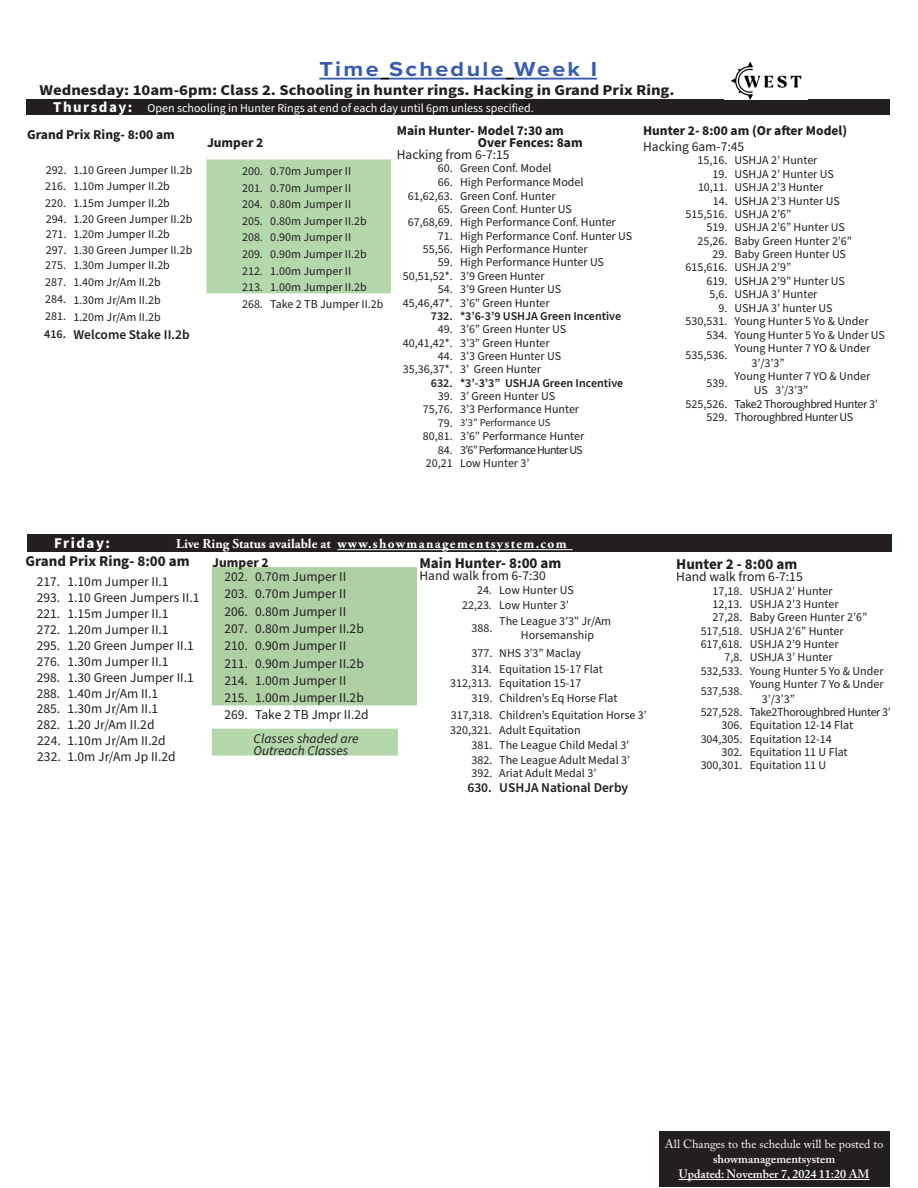
<style>
.page{position:relative;width:918px;height:1188px;background:#fff}
.page>*{position:absolute;margin:0;border:0;box-sizing:border-box;transform-origin:0 0}
.t1{font:700 21px "Proxima Nova";letter-spacing:.1em;color:#365caf;scale:1.11 1}
.t2{font:700 15px "Source Sans Pro";color:#231f20;scale:1.11 1}
.t3{font:700 15px "Source Sans Pro";color:#231f20}
.t4{font:700 15px "Source Sans Pro";color:#fff}
.t5{font:13.5px/16px "Source Sans Pro";color:#231f20}
.t6{font:700 13.5px/16.2px "Source Sans Pro";color:#231f20}
.t7{font:700 13.5px "Adobe Garamond Pro";letter-spacing:.1em;color:#fff}
.t8{font:600 13.5px "Source Sans Pro";color:#231f20}
.t9{font:italic 13.5px/12px "Source Sans Pro";color:#231f20}
.t10{font:12px/16.6px "Source Sans Pro";color:#231f20}
.t11{font:12px "Source Sans Pro";letter-spacing:-.03em;color:#231f20}
.t12{font:600 12px/15px "Adobe Caslon Pro";color:#fff;text-align:center}
.t13{font:12px "Source Sans Pro";color:#fff}
.t14{font:600 12px "Source Sans Pro";color:#231f20}
.t15{font:12px/13.4px "Source Sans Pro";letter-spacing:-.06em;color:#231f20}
.t16{font:10.5px "Source Sans Pro";color:#231f20}
.s1{font-weight:700;font-size:15px}
.s2{font-size:12px}
.s3{font-weight:400}
.s4{font-weight:700}
</style>
<div class="page">
<hr style="left:319px;top:78px;width:62px;height:2px;background:#365caf">
<svg style="left:381px;top:78px;width:8px;height:2px"></svg>
<hr style="left:389px;top:78px;width:117px;height:2px;background:#365caf">
<svg style="left:506px;top:78px;width:8px;height:2px"></svg>
<hr style="left:514px;top:78px;width:83px;height:2px;background:#365caf">
<div style="left:26px;top:100px;width:864px;height:15px;background:#231f20"></div>
<div style="left:659px;top:1131px;width:231px;height:56px;background:#231f20"></div>
<hr style="left:679px;top:1179px;width:191px;height:1px;background:#fff">
<div style="left:27px;top:535px;width:864px;height:17px;background:#231f20"></div>
<hr style="left:337px;top:549px;width:236px;height:1px;background:#fff">
<div style="left:206px;top:159px;width:185px;height:134px;background:#b5d7ac"></div>
<div style="left:212px;top:567px;width:205px;height:138px;background:#afcfa4"></div>
<div style="left:212px;top:729px;width:186px;height:27px;background:#b5d7ac"></div>
<img style="left:731px;top:61px;width:71px;height:39px">
<p class="t1" style="left:319px;top:53px;width:252px">Time Schedule Week I</p>
<p class="t2" style="left:40px;top:80px;width:574px">Wednesday: 10am-6pm: Class 2. Schooling in hunter rings. Hacking in Grand Prix Ring.</p>
<p class="t13" style="left:53px;top:100px;width:482px"><span class="s1">Thursday:</span> Open schooling in Hunter Rings at end of each day until 6pm unless specified.</p>
<p class="t6" style="left:27px;top:126px;width:149px">Grand Prix Ring- 8:00 am</p>
<p class="t10" style="left:45px;top:162px;width:149px;line-height:15.9px">292. 1.10 Green Jumper II.2b<br>216. 1.10m Jumper II.2b<br>220. 1.15m Jumper II.2b<br>294. 1.20 Green Jumper II.2b<br>271. 1.20m Jumper II.2b<br>297. 1.30 Green Jumper II.2b<br>275. 1.30m Jumper II.2b</p>
<p class="t10" style="left:45px;top:274px;width:117px;line-height:17.2px;text-align:justify">287. 1.40m Jr/Am II.2b 284. 1.30m Jr/Am II.2b 281. 1.20m Jr/Am II.2b</p>
<p class="t8" style="left:44px;top:326px;width:147px"><span class="s2">416.</span> Welcome Stake II.2b</p>
<p class="t6" style="left:207px;top:135px;width:58px">Jumper 2</p>
<p class="t10" style="left:242px;top:163px;width:143px">200. 0.70m Jumper II<br>201. 0.70m Jumper II<br>204. 0.80m Jumper II<br>205. 0.80m Jumper II.2b<br>208. 0.90m Jumper II<br>209. 0.90m Jumper II.2b<br>212. 1.00m Jumper II<br>213. 1.00m Jumper II.2b<br>268. Take 2 TB Jumper II.2b</p>
<p class="t6" style="left:397px;top:123px;width:169px">Main Hunter- Model 7:30 am</p>
<p class="t6" style="left:478px;top:135px;width:106px">Over Fences: 8am</p>
<p class="t5" style="left:397px;top:147px;width:114px">Hacking from 6-7:15</p>
<p class="t10" style="left:438px;top:160px;width:115px">60. Green Conf. Model</p>
<p class="t10" style="left:408px;top:175px;width:177px;line-height:14px;text-indent:30px">66. High Performance Model<br>61,62,63. Green Conf. Hunter</p>
<p class="t10" style="left:408px;top:203px;width:209px;line-height:13.4px;text-indent:30px">65. Green Conf. Hunter US<br>67,68,69. High Performance Conf. Hunter</p>
<p class="t10" style="left:423px;top:229px;width:211px;line-height:13.4px;text-indent:15px">71. High Performance Conf. Hunter US<br>55,56. High Performance Hunter</p>
<p class="t10" style="left:403px;top:256px;width:203px;line-height:13.4px;text-indent:35px">59. High Performance Hunter US<br>50,51,52*. 3’9 Green Hunter</p>
<p class="t10" style="left:438px;top:281px;width:125px">54. 3’9 Green Hunter US</p>
<p class="t10" style="left:403px;top:295px;width:148px">45,46,47*. 3’6” Green Hunter</p>
<p class="t14" style="left:431px;top:308px;width:192px">732. *3’6-3’9 USHJA Green Incentive</p>
<p class="t10" style="left:403px;top:323px;width:165px;line-height:13.4px;text-indent:35px">49. 3’6” Green Hunter US<br>40,41,42*. 3’3” Green Hunter</p>
<p class="t10" style="left:438px;top:348px;width:125px">44. 3’3 Green Hunter US</p>
<p class="t10" style="left:403px;top:361px;width:140px">35,36,37*. 3’ Green Hunter</p>
<p class="t14" style="left:431px;top:375px;width:194px">632. *3’-3’3” USHJA Green Incentive</p>
<p class="t10" style="left:423px;top:390px;width:158px;line-height:13.4px;text-indent:15px">39. 3’ Green Hunter US<br>75,76. 3’3 Performance Hunter</p>
<p class="t16" style="left:438px;top:416px;width:114px"><span class="s2">79.</span> 3’3” Performance US</p>
<p class="t10" style="left:423px;top:428px;width:163px">80,81. 3’6” Performance Hunter</p>
<p class="t15" style="left:426px;top:443px;width:158px;text-indent:12px">84. 3’6” Performance Hunter US<br>20,21 Low Hunter 3’</p>
<p class="t6" style="left:643px;top:123px;width:205px">Hunter 2- 8:00 am (Or after Model)<br><span class="s3">Hacking 6am-7:45</span></p>
<p class="t10" style="left:697px;top:153px;width:121px">15,16. USHJA 2’ Hunter</p>
<p class="t10" style="left:698px;top:168px;width:137px;line-height:13.4px;text-indent:14px">19. USHJA 2’ Hunter US<br>10,11. USHJA 2’3 Hunter</p>
<p class="t10" style="left:713px;top:193px;width:128px">14. USHJA 2’3 Hunter US</p>
<p class="t10" style="left:686px;top:206px;width:107px">515,516. USHJA 2’6”</p>
<p class="t10" style="left:706px;top:219px;width:140px">519. USHJA 2’6” Hunter US</p>
<p class="t10" style="left:697px;top:233px;width:156px">25,26. Baby Green Hunter 2’6”</p>
<p class="t10" style="left:712px;top:246px;width:135px">29. Baby Green Hunter US</p>
<p class="t10" style="left:686px;top:259px;width:107px">615,616. USHJA 2’9”</p>
<p class="t10" style="left:706px;top:273px;width:140px">619. USHJA 2’9” Hunter US</p>
<p class="t10" style="left:709px;top:286px;width:110px">5,6. USHJA 3’ Hunter</p>
<p class="t10" style="left:718px;top:300px;width:116px">9. USHJA 3’ hunter US</p>
<p class="t10" style="left:686px;top:314px;width:184px">530,531. Young Hunter 5 Yo &amp; Under</p>
<p class="t10" style="left:706px;top:327px;width:180px">534. Young Hunter 5 Yo &amp; Under US</p>
<p class="t10" style="left:686px;top:347px;width:43px">535,536.</p>
<p class="t10" style="left:751px;top:341px;width:120px;line-height:14.4px;text-indent:-17px">Young Hunter 7 YO &amp; Under<br>3’/3’3”</p>
<p class="t10" style="left:706px;top:375px;width:22px">539.</p>
<p class="t10" style="left:735px;top:368px;width:137px">Young Hunter 7 YO &amp; Under</p>
<p class="t10" style="left:754px;top:382px;width:56px">US 3’/3’3”</p>
<p class="t11" style="left:686px;top:396px;width:194px">525,526. Take2 Thoroughbred Hunter 3’</p>
<p class="t11" style="left:706px;top:409px;width:148px">529. Thoroughbred Hunter US</p>
<p class="t4" style="left:54px;top:533px;width:57px">Friday:</p>
<p class="t7" style="left:176px;top:536px;width:392px">Live Ring Status available at www.showmanagementsystem.com</p>
<p class="t3" style="left:26px;top:551px;width:166px">Grand Prix Ring- 8:00 am</p>
<p class="t5" style="left:37px;top:574px;width:164px">217. 1.10m Jumper II.1<br>293. 1.10 Green Jumpers II.1<br>221. 1.15m Jumper II.1<br>272. 1.20m Jumper II.1<br>295. 1.20 Green Jumper II.1<br>276. 1.30m Jumper II.1<br>298. 1.30 Green Jumper II.1<br>288. 1.40m Jr/Am II.1<br>285. 1.30m Jr/Am II.1<br>282. 1.20 Jr/Am II.2d<br>224. 1.10m Jr/Am II.2d<br>232. 1.0m Jr/Am Jp II.2d</p>
<p class="t5" style="left:224px;top:555px;width:123px;line-height:14.5px;text-indent:-12px"><span class="s4">Jumper 2<br></span>202. 0.70m Jumper II</p>
<p class="t5" style="left:224px;top:586px;width:146px;line-height:17.2px">203. 0.70m Jumper II<br>206. 0.80m Jumper II<br>207. 0.80m Jumper II.2b<br>210. 0.90m Jumper II<br>211. 0.90m Jumper II.2b<br>214. 1.00m Jumper II<br>215. 1.00m Jumper II.2b<br>269. Take 2 TB Jmpr II.2d</p>
<p class="t9" style="left:254px;top:733px;width:107px">Classes shaded are<br>Outreach Classes</p>
<p class="t3" style="left:420px;top:553px;width:144px">Main Hunter- 8:00 am</p>
<p class="t5" style="left:420px;top:568px;width:128px">Hand walk from 6-7:30</p>
<p class="t10" style="left:462px;top:584px;width:113px;line-height:14.2px;text-indent:15px">24. Low Hunter US<br>22,23. Low Hunter 3’</p>
<p class="t10" style="left:472px;top:620px;width:22px">388.</p>
<p class="t10" style="left:499px;top:614px;width:113px;line-height:14.4px;text-align:center">The League 3’3” Jr/Am<br>Horsemanship</p>
<p class="t10" style="left:471px;top:646px;width:133px;line-height:15.8px">377. NHS 3’3” Maclay<br>314. Equitation 15-17 Flat</p>
<p class="t10" style="left:472px;top:676px;width:147px;line-height:15px;text-indent:-21px">312,313. Equitation 15-17<br>319. Children’s Eq Horse Flat</p>
<p class="t10" style="left:451px;top:707px;width:198px">317,318. Children’s Equitation Horse 3’</p>
<p class="t10" style="left:450px;top:722px;width:132px">320,321. Adult Equitation</p>
<p class="t10" style="left:472px;top:737px;width:159px">381. The League Child Medal 3’</p>
<p class="t10" style="left:472px;top:752px;width:160px">382. The League Adult Medal 3’</p>
<p class="t10" style="left:472px;top:765px;width:126px">392. Ariat Adult Medal 3’</p>
<p class="t8" style="left:467px;top:779px;width:162px">630. USHJA National Derby</p>
<p class="t3" style="left:676px;top:553px;width:123px">Hunter 2 - 8:00 am</p>
<p class="t5" style="left:676px;top:569px;width:128px">Hand walk from 6-7:15</p>
<p class="t10" style="left:713px;top:583px;width:121px">17,18. USHJA 2’ Hunter</p>
<p class="t10" style="left:713px;top:596px;width:127px">12,13. USHJA 2’3 Hunter</p>
<p class="t10" style="left:713px;top:609px;width:156px">27,28. Baby Green Hunter 2’6”</p>
<p class="t10" style="left:701px;top:623px;width:145px">517,518. USHJA 2’6” Hunter</p>
<p class="t10" style="left:701px;top:636px;width:139px">617,618. USHJA 2’9 Hunter</p>
<p class="t10" style="left:725px;top:650px;width:110px">7,8. USHJA 3’ Hunter</p>
<p class="t10" style="left:701px;top:663px;width:184px">532,533. Young Hunter 5 Yo &amp; Under</p>
<p class="t10" style="left:701px;top:683px;width:43px">537,538.</p>
<p class="t10" style="left:750px;top:676px;width:135px">Young Hunter 7 Yo &amp; Under</p>
<p class="t10" style="left:762px;top:691px;width:35px">3’/3’3”</p>
<p class="t11" style="left:701px;top:704px;width:192px">527,528. Take2Thoroughbred Hunter 3’</p>
<p class="t10" style="left:722px;top:717px;width:133px">306. Equitation 12-14 Flat</p>
<p class="t10" style="left:701px;top:731px;width:133px">304,305. Equitation 12-14</p>
<p class="t10" style="left:722px;top:744px;width:128px">302. Equitation 11 U Flat</p>
<p class="t10" style="left:701px;top:757px;width:127px">300,301. Equitation 11 U</p>
<p class="t12" style="left:665px;top:1137px;width:220px"><span class="s3">All Changes to the schedule will be posted to </span>showmanagementsystem<br>Updated: November 7, 2024 11:20 AM</p>
</div>
